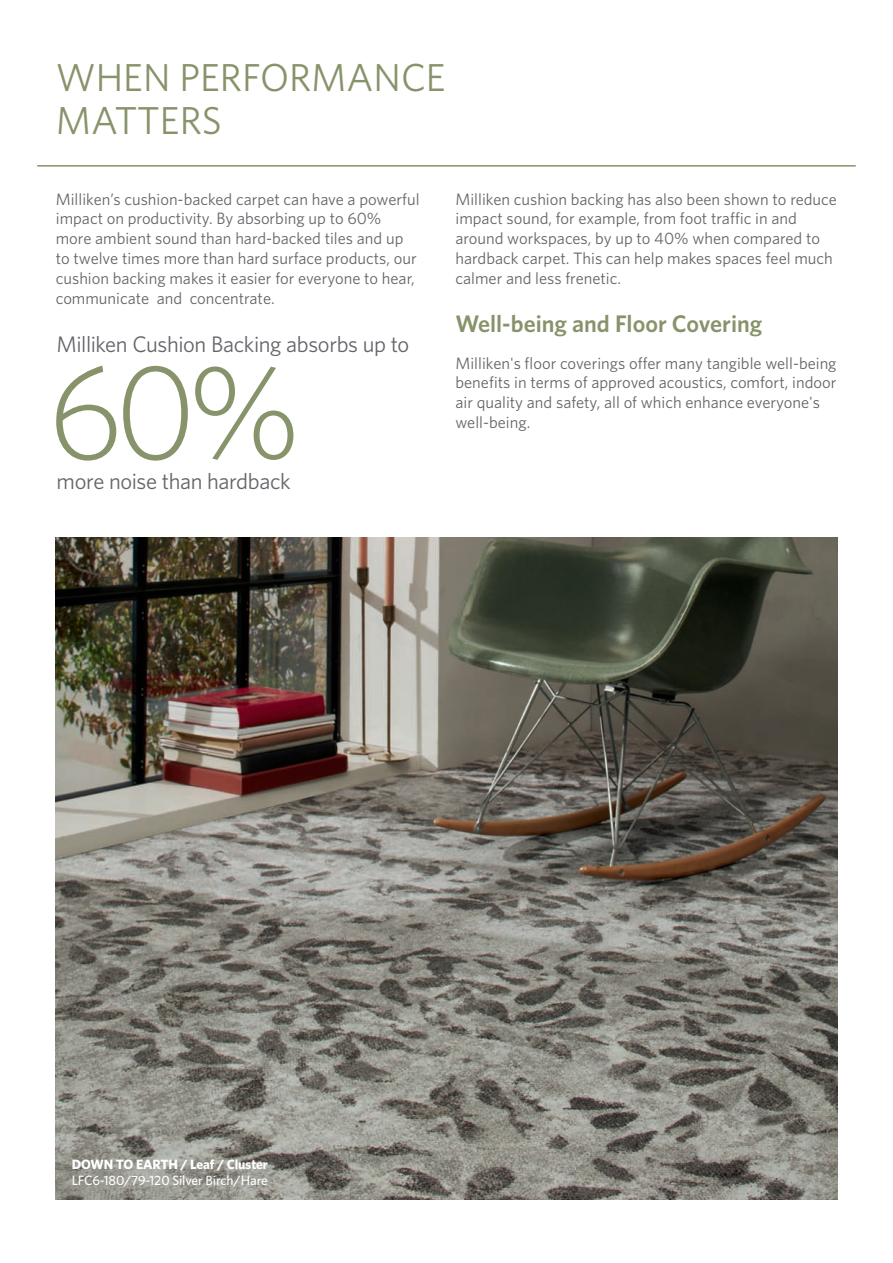
<style>
.page{position:relative;width:893px;height:1263px;background:#fff}
.page>*{position:absolute;margin:0;border:0;box-sizing:border-box;transform-origin:0 0}
.t1{font:300 135px "Whitney";color:#87936a}
.t2{font:39px/43.5px "Whitney";color:#87936a}
.t3{font:600 24px "Whitney";color:#87936a}
.Paragraph_Style_1{font:22.5px "Whitney";letter-spacing:-.015em;color:#63656a}
.t4{font:16.5px/19.8px "Whitney";color:#63656a}
._04_Body_Text_SemiBo{font:500 13.5px "Whitney";letter-spacing:-.01em;color:#fff}
._04_Body_Text_SemiBo-2{font:700 13.5px "Whitney";letter-spacing:-.01em;color:#fff}
</style>
<div class="page">
<img style="left:56px;top:538px;width:781px;height:661px">
<hr style="left:37px;top:165px;width:819px;height:2px;background:#87936a">
<p class="t2" style="left:56px;top:54px;width:391px">WHEN PERFORMANCE<br>MATTERS</p>
<p class="t4" style="left:56px;top:189px;width:365px">Milliken’s cushion-backed carpet can have a powerful impact on productivity. By absorbing up to 60% more ambient sound than hard-backed tiles and up to twelve times more than hard surface products, our cushion backing makes it easier for everyone to hear, communicate and concentrate.</p>
<p class="Paragraph_Style_1" style="left:57px;top:329px;width:354px">Milliken Cushion Backing absorbs up to</p>
<p class="t1" style="left:47px;top:322px;width:257px">60%</p>
<p class="Paragraph_Style_1" style="left:57px;top:466px;width:236px">more noise than hardback</p>
<p class="t4" style="left:455px;top:189px;width:383px">Milliken cushion backing has also been shown to reduce impact sound, for example, from foot traffic in and around workspaces, by up to 40% when compared to hardback carpet. This can help makes spaces feel much calmer and less frenetic.</p>
<p class="t3" style="left:455px;top:307px;width:308px">Well-being and Floor Covering</p>
<p class="t4" style="left:455px;top:352px;width:383px">Milliken's floor coverings offer many tangible well-being benefits in terms of approved acoustics, comfort, indoor air quality and safety, all of which enhance everyone's well-being.</p>
<p class="_04_Body_Text_SemiBo-2" style="left:72px;top:1155px;width:198px">DOWN TO EARTH / Leaf / Cluster</p>
<p class="_04_Body_Text_SemiBo" style="left:72px;top:1171px;width:198px">LFC6-180/79-120 Silver Birch/Hare</p>
</div>
